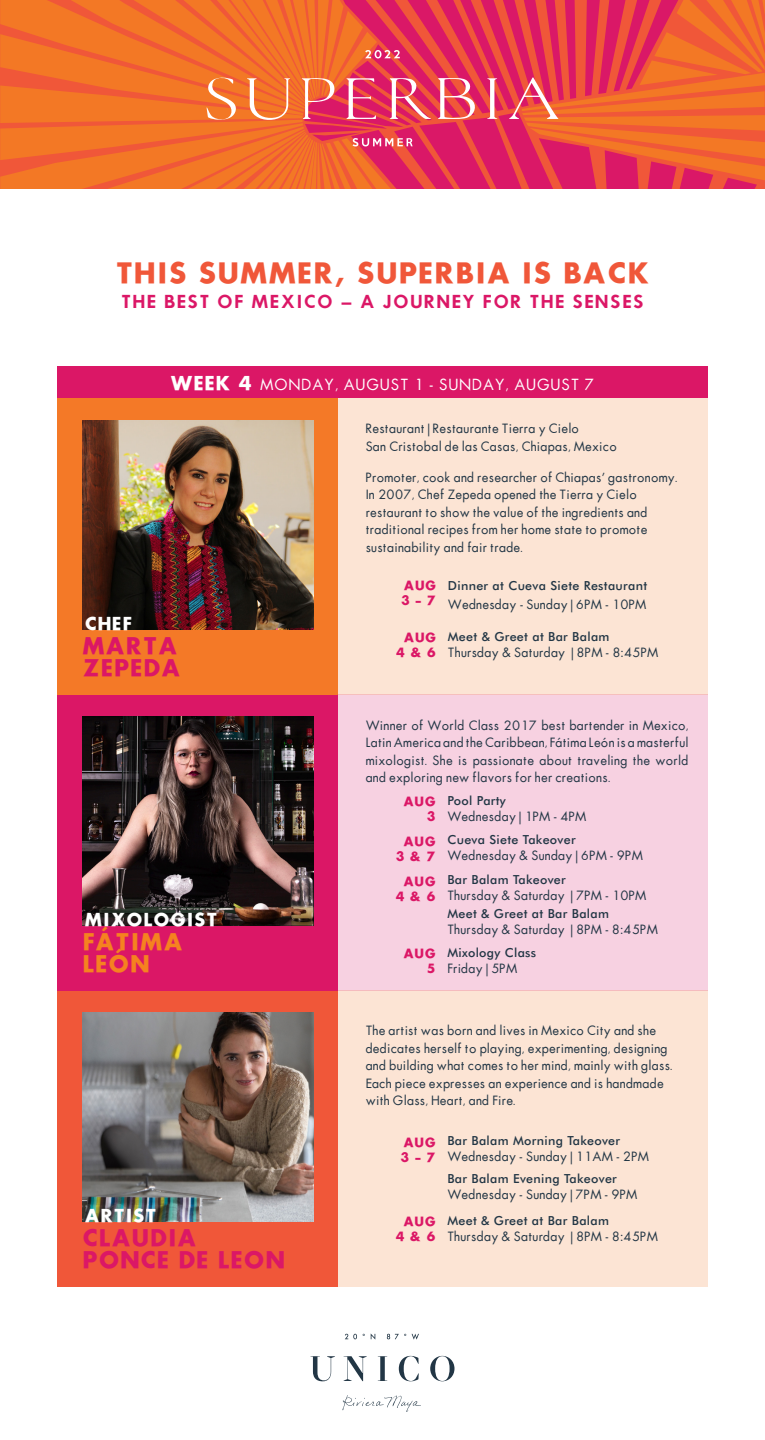
<style>
.page{position:relative;width:765px;height:1440px;background:#fff}
.page>*{position:absolute;margin:0;border:0;box-sizing:border-box;transform-origin:0 0}
.t1{font:27.5px "Futura ICG Bold";letter-spacing:.05em;color:#f05739}
.t2{font:22.5px "Futura ICG Bold";letter-spacing:.05em;color:#db1766}
.t3{font:22.5px "Futura ICG Bold";letter-spacing:.05em;color:#f58220}
.t4{font:17.5px "Futura ICG Demi";letter-spacing:.1em;color:#db1766}
.t5{font:17.5px "Futura ICG Bold";letter-spacing:.05em;color:#fff}
.t6{font:15px "Futura ICG Book";letter-spacing:.08em;color:#fff}
.t7{font:12.5px/17.5px "Futura ICG Book";letter-spacing:.025em;color:#223645}
.t8{font:500 12.5px "Futura BT";letter-spacing:.025em;color:#223645}
.t9{font:12.5px/15px "Futura ICG Bold";letter-spacing:.05em;color:#db1766;text-align:right}
.s1{font-family:"Futura ICG Bold";font-size:18.75px}
</style>
<div class="page">
<div style="left:338px;top:990px;width:370px;height:296px;background:#fce4d4"></div>
<div style="left:57px;top:990px;width:281px;height:296px;background:#f05739"></div>
<div style="left:57px;top:694px;width:281px;height:296px;background:#db1766"></div>
<div style="left:57px;top:398px;width:281px;height:296px;background:#f47927"></div>
<div style="left:57px;top:367px;width:651px;height:31px;background:#db1766"></div>
<img style="left:82px;top:1013px;width:232px;height:209px">
<img style="left:82px;top:717px;width:232px;height:209px">
<img style="left:82px;top:421px;width:232px;height:209px">
<svg style="left:0;top:0;width:765px;height:189px;background:#ec5b3e"></svg>
<div style="left:338px;top:694px;width:370px;height:296px;background:#f7d1e1"></div>
<div style="left:338px;top:398px;width:370px;height:296px;background:#fce4d4"></div>
<svg style="left:311px;top:1356px;width:24px;height:25px"></svg>
<svg style="left:344px;top:1356px;width:23px;height:25px"></svg>
<svg style="left:378px;top:1356px;width:9px;height:25px"></svg>
<svg style="left:399px;top:1356px;width:20px;height:25px"></svg>
<svg style="left:430px;top:1356px;width:25px;height:25px"></svg>
<svg style="left:345px;top:1334px;width:12px;height:5px"></svg>
<svg style="left:371px;top:1333px;width:4px;height:7px"></svg>
<svg style="left:387px;top:1334px;width:19px;height:5px"></svg>
<svg style="left:412px;top:1334px;width:7px;height:6px"></svg>
<svg style="left:343px;top:1395px;width:78px;height:17px"></svg>
<p class="t1" style="left:116px;top:253px;width:535px">THIS SUMMER, SUPERBIA IS BACK</p>
<p class="t4" style="left:121px;top:290px;width:523px">THE BEST OF MEXICO – A JOURNEY FOR THE SENSES</p>
<p class="t6" style="left:171px;top:375px;width:425px"><span class="s1">WEEK 4</span> MONDAY, AUGUST 1 - SUNDAY, AUGUST 7</p>
<p class="t7" style="left:366px;top:420px;width:215px">Restaurant | Restaurante Tierra y Cielo</p>
<p class="t7" style="left:366px;top:437px;width:252px">San Cristobal de las Casas, Chiapas, Mexico</p>
<p class="t5" style="left:85px;top:611px;width:48px">CHEF</p>
<p class="t2" style="left:82px;top:630px;width:96px">MARTA</p>
<p class="t2" style="left:82px;top:652px;width:99px">ZEPEDA</p>
<p class="t5" style="left:85px;top:907px;width:134px">MIXOLOGIST</p>
<p class="t3" style="left:82px;top:926px;width:102px">FÁTIMA</p>
<p class="t3" style="left:82px;top:948px;width:69px">LEÓN</p>
<p class="t5" style="left:85px;top:1203px;width:73px">ARTIST</p>
<p class="t2" style="left:82px;top:1222px;width:116px">CLAUDIA</p>
<p class="t2" style="left:82px;top:1244px;width:204px">PONCE DE LEON</p>
<p class="t7" style="left:366px;top:468px;width:313px">Promoter, cook and researcher of Chiapas’ gastronomy.<br>In 2007, Chef Zepeda opened the Tierra y Cielo restaurant to show the value of the ingredients and traditional recipes from her home state to promote sustainability and fair trade.</p>
<p class="t9" style="left:401px;top:578px;width:37px;text-align:left">AUG<br>3 - 7</p>
<p class="t9" style="left:396px;top:629px;width:42px">AUG<br>4 &amp; 6</p>
<p class="t8" style="left:448px;top:577px;width:201px">Dinner at Cueva Siete Restaurant</p>
<p class="t7" style="left:448px;top:595px;width:200px">Wednesday - Sunday | 6PM - 10PM</p>
<p class="t8" style="left:448px;top:629px;width:163px">Meet &amp; Greet at Bar Balam</p>
<p class="t7" style="left:448px;top:644px;width:212px">Thursday &amp; Saturday | 8PM - 8:45PM</p>
<p class="t7" style="left:366px;top:716px;width:324px;text-align:justify">Winner of World Class 2017 best bartender in Mexico, Latin America and the Caribbean, Fátima León is a masterful mixologist. She is passionate about traveling the world and exploring new flavors for her creations.</p>
<p class="t9" style="left:404px;top:794px;width:34px">AUG<br>3</p>
<p class="t9" style="left:395px;top:834px;width:42px">AUG<br>3 &amp; 7</p>
<p class="t9" style="left:395px;top:874px;width:42px">AUG<br>4 &amp; 6</p>
<p class="t9" style="left:404px;top:945px;width:34px">AUG<br>5</p>
<p class="t8" style="left:447px;top:793px;width:60px">Pool Party</p>
<p class="t7" style="left:447px;top:807px;width:140px">Wednesday | 1PM - 4PM</p>
<p class="t8" style="left:447px;top:832px;width:130px">Cueva Siete Takeover</p>
<p class="t7" style="left:447px;top:847px;width:197px">Wednesday &amp; Sunday | 6PM - 9PM</p>
<p class="t8" style="left:447px;top:872px;width:120px">Bar Balam Takeover</p>
<p class="t7" style="left:447px;top:887px;width:200px">Thursday &amp; Saturday | 7PM - 10PM</p>
<p class="t8" style="left:447px;top:906px;width:163px">Meet &amp; Greet at Bar Balam</p>
<p class="t7" style="left:447px;top:921px;width:212px">Thursday &amp; Saturday | 8PM - 8:45PM</p>
<p class="t8" style="left:447px;top:945px;width:90px">Mixology Class</p>
<p class="t7" style="left:447px;top:960px;width:71px">Friday | 5PM</p>
<p class="t7" style="left:366px;top:1022px;width:308px">The artist was born and lives in Mexico City and she dedicates herself to playing, experimenting, designing and building what comes to her mind, mainly with glass.<br>Each piece expresses an experience and is handmade with Glass, Heart, and Fire.</p>
<p class="t9" style="left:400px;top:1134px;width:37px;text-align:left">AUG<br>3 - 7</p>
<p class="t9" style="left:395px;top:1214px;width:42px">AUG<br>4 &amp; 6</p>
<p class="t8" style="left:447px;top:1133px;width:174px">Bar Balam Morning Takeover</p>
<p class="t7" style="left:447px;top:1147px;width:203px">Wednesday - Sunday | 11AM - 2PM</p>
<p class="t8" style="left:447px;top:1171px;width:171px">Bar Balam Evening Takeover</p>
<p class="t7" style="left:447px;top:1186px;width:191px">Wednesday - Sunday | 7PM - 9PM</p>
<p class="t8" style="left:447px;top:1213px;width:163px">Meet &amp; Greet at Bar Balam</p>
<p class="t7" style="left:447px;top:1227px;width:212px">Thursday &amp; Saturday | 8PM - 8:45PM</p>
</div>
